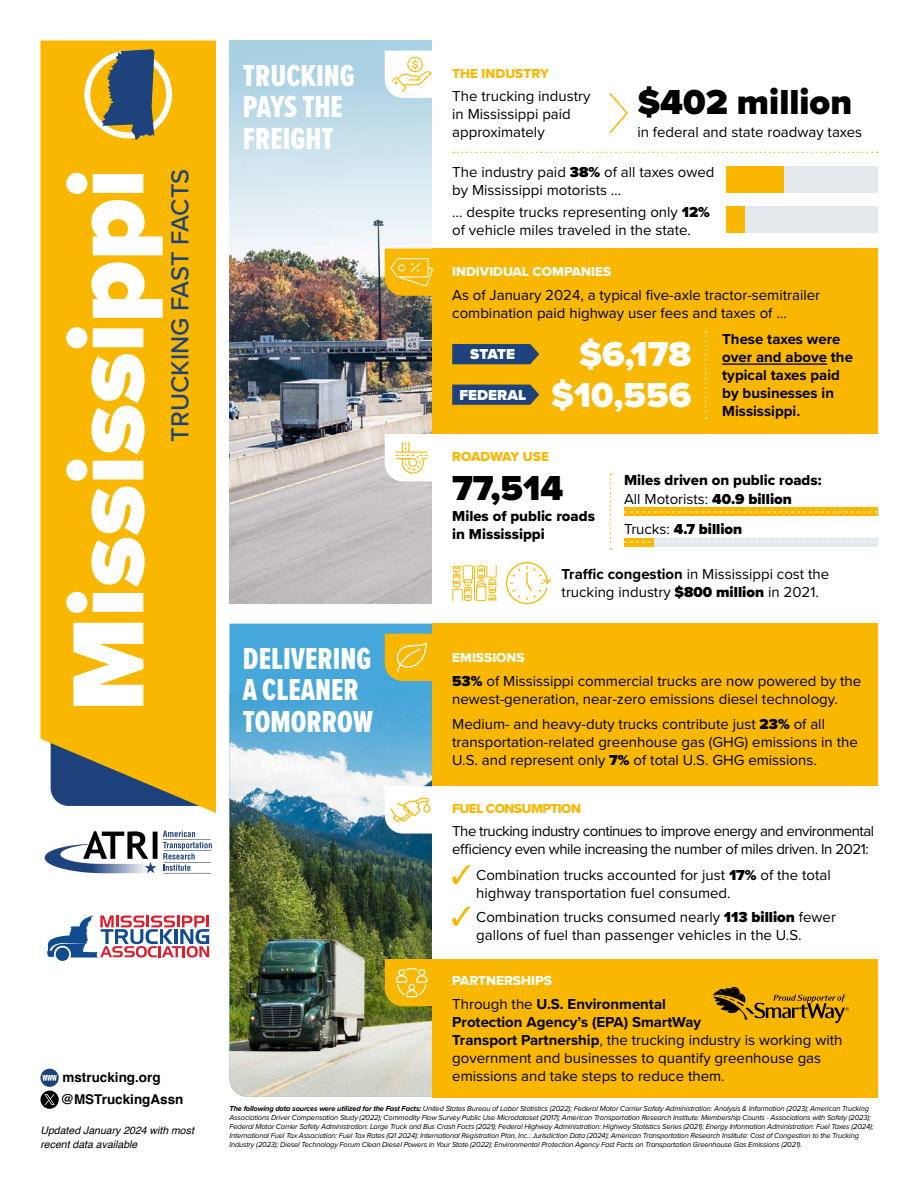
<style>
.page{position:relative;width:918px;height:1188px;background:#fff}
.page>*{position:absolute;margin:0;border:0;box-sizing:border-box;transform-origin:0 0}
.t1{font:900 105px "Proxima Nova";color:#fff}
.t2{font:900 36px "Proxima Nova";color:#000}
.t3{font:900 36px "Proxima Nova";color:#fff}
.t4{font:31.5px/31.5px "Proxima Nova Ex Cn Extrabld";color:#fff}
.t5{font:500 25.5px "Proxima Nova";color:#1e427c}
.t6{font:15px/18px "Proxima Nova";color:#000}
.t7{font:15px/18px "Proxima Nova";letter-spacing:-.035em;color:#000}
.t8{font:700 15px/18px "Proxima Nova";color:#000}
.t9{font:15px/18px "Proxima Nova Extrabld";color:#000}
.t10{font:900 15px "Proxima Nova";color:#000}
.t11{font:900 15px "Proxima Nova";color:#fff}
.t12{font:13.5px "Proxima Nova Extrabld";color:#fff}
.t13{font:700 13.5px/21.9px "Helvetica";color:#000}
.t14{font:13.5px "Proxima Nova Extrabld";letter-spacing:-.035em;color:#f9b700}
.t15{font:13.5px "Proxima Nova Extrabld";color:#f9b700}
.t16{font:13.5px "Proxima Nova Extrabld";letter-spacing:-.01em;color:#f9b700}
.t17{font:italic 10.5px/13.5px "Helvetica";color:#000}
.t18{font:italic 7.5px/9px "Proxima Nova";letter-spacing:-.02em;color:#000}
.s1{font-weight:900}
.s2{font-weight:400}
.s3{font-weight:700}
</style>
<div class="page">
<div style="left:40px;top:41px;width:176px;height:772px;background:#f9b700"></div>
<div style="left:84px;top:51px;width:88px;height:87px;border:6px solid #fff;border-radius:50%"></div>
<hr style="left:163px;top:873px;width:48px;height:1px;background:#000">
<svg style="left:45px;top:831px;width:167px;height:42px"></svg>
<div style="left:432px;top:959px;width:445px;height:138px;background:#f9b700"></div>
<div style="left:432px;top:249px;width:445px;height:185px;background:#f9b700"></div>
<div style="left:432px;top:624px;width:445px;height:162px;background:#f9b700"></div>
<div style="left:229px;top:624px;width:203px;height:67px;background:#46a7da"></div>
<img style="left:229px;top:691px;width:203px;height:406px">
<img style="left:229px;top:416px;width:203px;height:187px">
<svg style="left:713px;top:987px;width:136px;height:36px"></svg>
<svg style="left:452px;top:385px;width:87px;height:20px;background:#2b4974"></svg>
<div style="left:452px;top:344px;width:87px;height:20px;background:#1e427c"></div>
<svg style="left:385px;top:634px;width:47px;height:47px;background:#f3bb18"></svg>
<svg style="left:385px;top:434px;width:47px;height:47px"></svg>
<svg style="left:385px;top:786px;width:47px;height:48px"></svg>
<svg style="left:385px;top:959px;width:47px;height:47px;background:#f5bc1a"></svg>
<svg style="left:609px;top:93px;width:19px;height:41px"></svg>
<svg style="left:453px;top:152px;width:425px;height:1px"></svg>
<svg style="left:705px;top:331px;width:2px;height:88px"></svg>
<svg style="left:610px;top:474px;width:1px;height:76px"></svg>
<svg style="left:452px;top:865px;width:19px;height:19px"></svg>
<svg style="left:452px;top:906px;width:19px;height:20px"></svg>
<div style="left:727px;top:166px;width:151px;height:27px;background:#e3e9ed"></div>
<div style="left:727px;top:206px;width:151px;height:27px;background:#e3e9ed"></div>
<svg style="left:451px;top:565px;width:47px;height:59px"></svg>
<svg style="left:506px;top:562px;width:45px;height:42px"></svg>
<img style="left:229px;top:40px;width:203px;height:376px">
<svg style="left:385px;top:249px;width:49px;height:47px;background:#f5ba19"></svg>
<svg style="left:385px;top:51px;width:47px;height:47px"></svg>
<hr style="left:722px;top:363px;width:105px;height:2px;background:#000">
<div style="left:727px;top:166px;width:57px;height:27px;background:#f9b700"></div>
<div style="left:727px;top:206px;width:18px;height:27px;background:#f9b700"></div>
<div style="left:624px;top:538px;width:254px;height:8px;background:#e3e9ed"></div>
<div style="left:624px;top:538px;width:29px;height:8px;background:#f9b700"></div>
<div style="left:624px;top:508px;width:254px;height:8px;background:#f9b700"></div>
<svg style="left:624px;top:512px;width:254px;height:1px"></svg>
<svg style="left:624px;top:542px;width:253px;height:1px"></svg>
<div style="left:41px;top:1069px;width:18px;height:18px;background:#1e427c;border-radius:50%"></div>
<svg style="left:42px;top:1075px;width:15px;height:6px"></svg>
<svg style="left:40px;top:1091px;width:19px;height:18px"></svg>
<svg style="left:44px;top:1094px;width:11px;height:11px"></svg>
<svg style="left:56px;top:948px;width:13px;height:13px"></svg>
<svg style="left:47px;top:916px;width:162px;height:42px"></svg>
<svg style="left:102px;top:49px;width:52px;height:91px;background:#5b676a"></svg>
<h1 class="t1" style="left:30px;top:712px;width:544px;rotate:-90deg">Mississippi</h1>
<h3 class="t5" style="left:161px;top:442px;width:274px;rotate:-90deg">TRUCKING FAST FACTS</h3>
<p class="t13" style="left:61px;top:1068px;width:124px">mstrucking.org @MSTruckingAssn</p>
<p class="t17" style="left:40px;top:1124px;width:155px">Updated January 2024 with most recent data available</p>
<h3 class="t4" style="left:243px;top:59px;width:113px">TRUCKING<br>PAYS THE<br>FREIGHT</h3>
<h3 class="t4" style="left:243px;top:642px;width:132px">DELIVERING<br>A CLEANER<br>TOMORROW</h3>
<p class="t15" style="left:452px;top:63px;width:98px">THE INDUSTRY</p>
<p class="t6" style="left:452px;top:87px;width:140px">The trucking industry in Mississippi paid approximately</p>
<h2 class="t2" style="left:637px;top:75px;width:216px">$402 million</h2>
<p class="t6" style="left:637px;top:123px;width:226px">in federal and state roadway taxes</p>
<p class="t6" style="left:452px;top:162px;width:264px">The industry paid <span class="s1">38%</span> of all taxes owed by Mississippi motorists …</p>
<p class="t6" style="left:452px;top:202px;width:259px">… despite trucks representing only <span class="s1">12% </span>of vehicle miles traveled in the state.</p>
<p class="t12" style="left:452px;top:262px;width:161px">INDIVIDUAL COMPANIES</p>
<p class="t6" style="left:452px;top:285px;width:369px">As of January 2024, a typical five-axle tractor-semitrailer combination paid highway user fees and taxes of …</p>
<p class="t11" style="left:470px;top:343px;width:46px">STATE</p>
<p class="t11" style="left:459px;top:384px;width:68px">FEDERAL</p>
<h2 class="t3" style="left:579px;top:327px;width:113px">$6,178</h2>
<h2 class="t3" style="left:551px;top:368px;width:142px">$10,556</h2>
<p class="t16" style="left:452px;top:446px;width:98px">ROADWAY USE</p>
<p class="t8" style="left:722px;top:330px;width:132px">These taxes were over and above the typical taxes paid by businesses in<br>Mississippi.</p>
<h2 class="t2" style="left:452px;top:461px;width:113px">77,514</h2>
<p class="t9" style="left:452px;top:507px;width:144px">Miles of public roads in Mississippi</p>
<p class="t9" style="left:624px;top:471px;width:199px">Miles driven on public roads:</p>
<p class="t6" style="left:624px;top:489px;width:169px">All Motorists: <span class="s1">40.9 billion</span></p>
<p class="t10" style="left:624px;top:518px;width:120px"><span class="s2">Trucks:</span> 4.7 billion</p>
<p class="t6" style="left:562px;top:564px;width:269px"><span class="s3">Traffic congestion</span> in Mississippi cost the trucking industry <span class="s1">$800 million</span> in 2021.</p>
<p class="t12" style="left:452px;top:648px;width:74px">EMISSIONS</p>
<p class="t6" style="left:452px;top:671px;width:411px"><span class="s1">53%</span> of Mississippi commercial trucks are now powered by the newest-generation, near-zero emissions diesel technology.</p>
<p class="t6" style="left:452px;top:714px;width:407px">Medium- and heavy-duty trucks contribute just <span class="s1">23%</span> of all transportation-related greenhouse gas (GHG) emissions in the<br>U.S. and represent only <span class="s1">7%</span> of total U.S. GHG emissions.</p>
<p class="t14" style="left:452px;top:798px;width:130px">FUEL CONSUMPTION</p>
<p class="t7" style="left:452px;top:822px;width:423px">The trucking industry continues to improve energy and environmental efficiency even while increasing the number of miles driven. In 2021:</p>
<p class="t6" style="left:476px;top:866px;width:356px">Combination trucks accounted for just <span class="s1">17%</span> of the total highway transportation fuel consumed.</p>
<p class="t6" style="left:476px;top:907px;width:361px">Combination trucks consumed nearly <span class="s1">113 billion</span> fewer gallons of fuel than passenger vehicles in the U.S.</p>
<p class="t12" style="left:452px;top:971px;width:101px">PARTNERSHIPS</p>
<p class="t6" style="left:452px;top:994px;width:392px">Through the <span class="s3">U.S. Environmental<br>Protection Agency’s (EPA) SmartWay<br>Transport Partnership</span>, the trucking industry is working with government and businesses to quantify greenhouse gas emissions and take steps to reduce them.</p>
<p class="t18" style="left:229px;top:1104px;width:646px"><span class="s3">The following data sources were utilized for the Fast Facts:</span> United States Bureau of Labor Statistics (2022); Federal Motor Carrier Safety Administration: Analysis &amp; Information (2023); American Trucking Associations Driver Compensation Study (2022); Commodity Flow Survey Public Use Microdataset (2017); American Transportation Research Institute: Membership Counts - Associations with Safety (2023); Federal Motor Carrier Safety Administration: Large Truck and Bus Crash Facts (2021); Federal Highway Administration: Highway Statistics Series (2021); Energy Information Administration: Fuel Taxes (2024); International Fuel Tax Association: Fuel Tax Rates (Q1 2024); International Registration Plan, Inc.: Jurisdiction Data (2024); American Transportation Research Institute: Cost of Congestion to the Trucking Industry (2023); Diesel Technology Forum Clean Diesel Powers in Your State (2022); Environmental Protection Agency Fast Facts on Transportation Greenhouse Gas Emissions (2021).</p>
</div>
